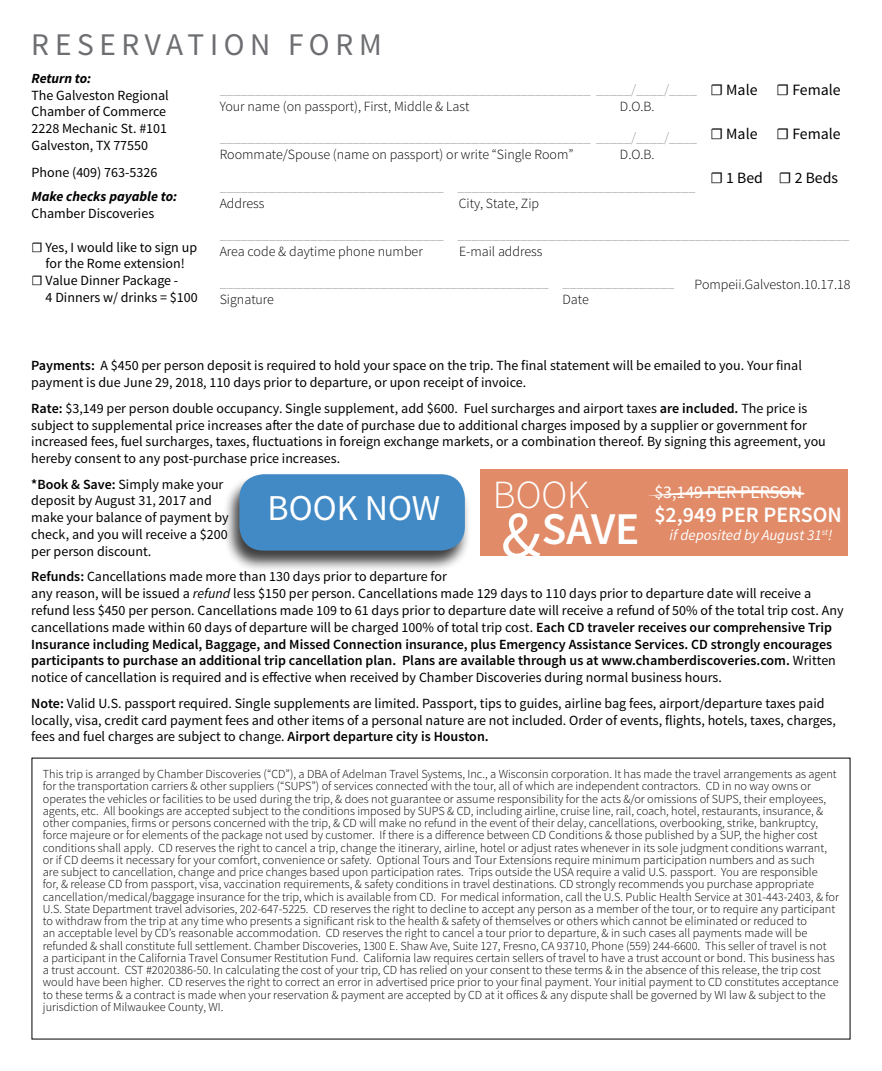
<style>
.page{position:relative;width:882px;height:1071px;background:#fff}
.page>*{position:absolute;margin:0;border:0;box-sizing:border-box;transform-origin:0 0}
.t1{font:600 45.5px "Source Sans Pro";color:#fff}
.t2{font:300 39.9px "Source Sans Pro";color:#fff}
.t3{font:36.4px "Source Sans Pro";color:#fff}
.t4{font:31.5px "Source Sans Pro";letter-spacing:.18em;color:#6d6e71}
.t5{font:600 22.05px "Source Sans Pro";color:#fff}
.t6{font:17.85px "Source Sans Pro";color:#fff}
.t7{font:15.75px "Source Sans Pro";color:#000}
.t8{font:italic 15.05px "Source Sans Pro";color:#fff}
.t9{font:14px/16.8px "Source Sans Pro";color:#000}
.t10{font:300 14px "Source Sans Pro";color:#939598}
.t11{font:300 14px "Source Sans Pro";color:#000}
.t12{font:italic 700 14px "Source Sans Pro";color:#000}
.t13{font:300 12.25px/12.2px "Source Sans Pro";color:#000}
.s1{font-weight:600}
.s2{font-style:italic}
.s3{font-weight:400;font-size:65.8px}
</style>
<div class="page">
<div style="left:481px;top:469px;width:367px;height:87px;background:#e18b68"></div>
<svg style="left:648px;top:490px;width:157px;height:6px"></svg>
<div style="left:223px;top:474px;width:248px;height:99px;background:#000;opacity:.75"></div>
<div style="left:239px;top:474px;width:226px;height:77px;background:#428ac5;border-radius:24px"></div>
<h3 class="t4" style="left:31px;top:25px;width:352px">RESERVATION FORM</h3>
<p class="t12" style="left:32px;top:69px;width:61px">Return to:</p>
<p class="t9" style="left:32px;top:87px;width:139px">The Galveston Regional<br>Chamber of Commerce<br>2228 Mechanic St. #101<br>Galveston, TX 77550</p>
<p class="t9" style="left:32px;top:165px;width:127px">Phone (409) 763-5326</p>
<p class="t12" style="left:32px;top:188px;width:147px">Make checks payable to:</p>
<p class="t9" style="left:32px;top:205px;width:124px">Chamber Discoveries</p>
<p class="t9" style="left:32px;top:239px;width:167px">☐ Yes, I would like to sign up</p>
<p class="t9" style="left:46px;top:256px;width:141px">for the Rome extension!</p>
<p class="t9" style="left:32px;top:272px;width:148px">☐ Value Dinner Package -</p>
<p class="t9" style="left:46px;top:289px;width:154px">4 Dinners w/ drinks = $100</p>
<p class="t10" style="left:220px;top:81px;width:479px">_____________________________________________________ _____/____/____</p>
<p class="t11" style="left:220px;top:98px;width:251px">Your name (on passport), First, Middle &amp; Last</p>
<p class="t11" style="left:620px;top:98px;width:36px">D.O.B.</p>
<p class="t10" style="left:220px;top:129px;width:479px">_____________________________________________________ _____/____/____</p>
<p class="t11" style="left:220px;top:146px;width:355px">Roommate/Spouse (name on passport) or write “Single Room”</p>
<p class="t11" style="left:620px;top:146px;width:36px">D.O.B.</p>
<p class="t10" style="left:220px;top:178px;width:477px">________________________________ __________________________________</p>
<p class="t11" style="left:220px;top:194px;width:46px">Address</p>
<p class="t11" style="left:459px;top:194px;width:82px">City, State, Zip</p>
<p class="t10" style="left:220px;top:226px;width:631px">________________________________ ________________________________________________________</p>
<p class="t11" style="left:220px;top:243px;width:205px">Area code &amp; daytime phone number</p>
<p class="t11" style="left:459px;top:243px;width:85px">E-mail address</p>
<p class="t10" style="left:220px;top:274px;width:456px">_______________________________________________ ________________</p>
<p class="t11" style="left:220px;top:291px;width:56px">Signature</p>
<p class="t11" style="left:563px;top:291px;width:28px">Date</p>
<p class="t7" style="left:710px;top:80px;width:132px">☐ Male ☐ Female</p>
<p class="t7" style="left:710px;top:124px;width:132px">☐ Male ☐ Female</p>
<p class="t7" style="left:710px;top:168px;width:129px">☐ 1 Bed ☐ 2 Beds</p>
<p class="t11" style="left:695px;top:276px;width:157px">Pompeii.Galveston.10.17.18</p>
<p class="t9" style="left:31px;top:358px;width:772px"><span class="s1">Payments:</span> A $450 per person deposit is required to hold your space on the trip. The final statement will be emailed to you. Your final payment is due June 29, 2018, 110 days prior to departure, or upon receipt of invoice.</p>
<p class="t9" style="left:31px;top:400px;width:796px"><span class="s1">Rate:</span> $3,149 per person double occupancy. Single supplement, add $600. Fuel surcharges and airport taxes <span class="s1">are included.</span> The price is subject to supplemental price increases after the date of purchase due to additional charges imposed by a supplier or government for increased fees, fuel surcharges, taxes, fluctuations in foreign exchange markets, or a combination thereof. By signing this agreement, you hereby consent to any post-purchase price increases.</p>
<p class="t9" style="left:31px;top:476px;width:199px"><span class="s1">*Book &amp; Save:</span> Simply make your deposit by August 31, 2017 and make your balance of payment by check, and you will receive a $200 per person discount.</p>
<p class="t9" style="left:31px;top:569px;width:814px"><span class="s1">Refunds:</span> Cancellations made more than 130 days prior to departure for<br>any reason, will be issued a <span class="s2">refund</span> less $150 per person. Cancellations made 129 days to 110 days prior to departure date will receive a refund less $450 per person. Cancellations made 109 to 61 days prior to departure date will receive a refund of 50% of the total trip cost. Any cancellations made within 60 days of departure will be charged 100% of total trip cost. <span class="s1">Each CD traveler receives our comprehensive Trip Insurance including Medical, Baggage, and Missed Connection insurance, plus Emergency Assistance Services. CD strongly encourages participants to purchase an additional trip cancellation plan. Plans are available through us at www.chamberdiscoveries.com.</span> Written notice of cancellation is required and is effective when received by Chamber Discoveries during normal business hours.</p>
<p class="t9" style="left:31px;top:695px;width:806px"><span class="s1">Note:</span> Valid U.S. passport required. Single supplements are limited. Passport, tips to guides, airline bag fees, airport/departure taxes paid locally, visa, credit card payment fees and other items of a personal nature are not included. Order of events, flights, hotels, taxes, charges, fees and fuel charges are subject to change. <span class="s1">Airport departure city is Houston.</span></p>
<p class="t13" style="left:43px;top:768px;width:798px">This trip is arranged by Chamber Discoveries (“CD”), a DBA of Adelman Travel Systems, Inc., a Wisconsin corporation. It has made the travel arrangements as agent for the transportation carriers &amp; other suppliers (“SUPS”) of services connected with the tour, all of which are independent contractors. CD in no way owns or operates the vehicles or facilities to be used during the trip, &amp; does not guarantee or assume responsibility for the acts &amp;/or omissions of SUPS, their employees, agents, etc. All bookings are accepted subject to the conditions imposed by SUPS &amp; CD, including airline, cruise line, rail, coach, hotel, restaurants, insurance, &amp; other companies, firms or persons concerned with the trip, &amp; CD will make no refund in the event of their delay, cancellations, overbooking, strike, bankruptcy, force majeure or for elements of the package not used by customer. If there is a difference between CD Conditions &amp; those published by a SUP, the higher cost conditions shall apply. CD reserves the right to cancel a trip, change the itinerary, airline, hotel or adjust rates whenever in its sole judgment conditions warrant, or if CD deems it necessary for your comfort, convenience or safety. Optional Tours and Tour Extensions require minimum participation numbers and as such<br>are subject to cancellation, change and price changes based upon participation rates. Trips outside the USA require a valid U.S. passport. You are responsible<br>for, &amp; release CD from passport, visa, vaccination requirements, &amp; safety conditions in travel destinations. CD strongly recommends you purchase appropriate cancellation/medical/baggage insurance for the trip, which is available from CD. For medical information, call the U.S. Public Health Service at 301-443-2403, &amp; for U.S. State Department travel advisories, 202-647-5225. CD reserves the right to decline to accept any person as a member of the tour, or to require any participant to withdraw from the trip at any time who presents a significant risk to the health &amp; safety of themselves or others which cannot be eliminated or reduced to<br>an acceptable level by CD’s reasonable accommodation. CD reserves the right to cancel a tour prior to departure, &amp; in such cases all payments made will be refunded &amp; shall constitute full settlement. Chamber Discoveries, 1300 E. Shaw Ave, Suite 127, Fresno, CA 93710, Phone (559) 244-6600. This seller of travel is not<br>a participant in the California Travel Consumer Restitution Fund. California law requires certain sellers of travel to have a trust account or bond. This business has a trust account. CST #2020386-50. In calculating the cost of your trip, CD has relied on your consent to these terms &amp; in the absence of this release, the trip cost would have been higher. CD reserves the right to correct an error in advertised price prior to your final payment. Your initial payment to CD constitutes acceptance to these terms &amp; a contract is made when your reservation &amp; payment are accepted by CD at it offices &amp; any dispute shall be governed by WI law &amp; subject to the jurisdiction of Milwaukee County, WI.</p>
<h2 class="t2" style="left:493px;top:471px;width:98px">BOOK</h2>
<h1 class="t1" style="left:501px;top:500px;width:140px"><span class="s3">&amp;</span>SAVE</h1>
<h3 class="t6" style="left:654px;top:481px;width:149px">$3,149 PER PERSON</h3>
<h3 class="t5" style="left:654px;top:501px;width:189px">$2,949 PER PERSON</h3>
<p class="t8" style="left:670px;top:526px;width:164px">if deposited by August 31<sup>st</sup>!</p>
<h3 class="t3" style="left:268px;top:485px;width:174px">BOOK NOW</h3>
</div>
